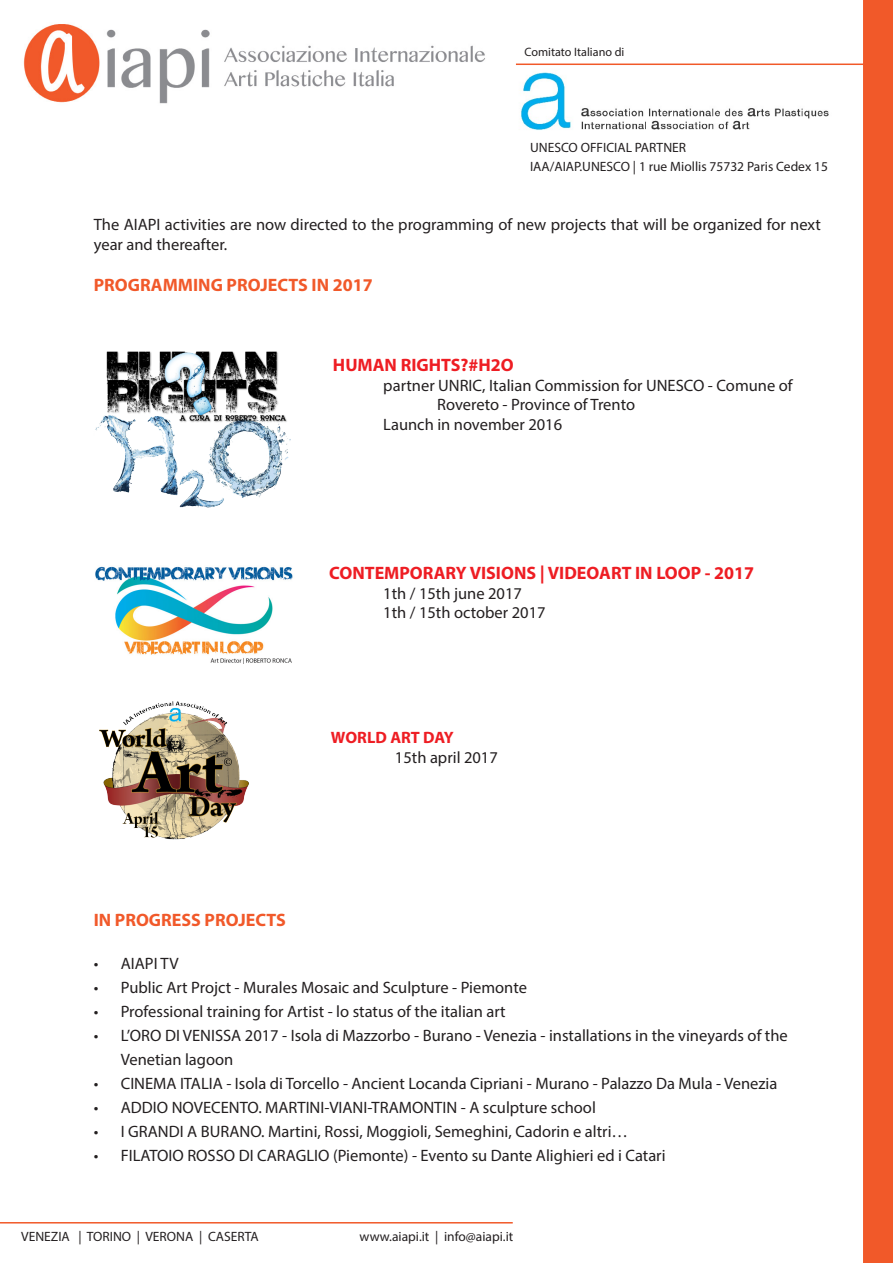
<style>
.page{position:relative;width:893px;height:1263px;background:#fff}
.page>*{position:absolute;margin:0;border:0;box-sizing:border-box;transform-origin:0 0}
.t1{font:700 18px "Myriad Pro";color:#ee1d23}
.t2{font:700 18px "Myriad Pro";color:#f1592a}
.t3{font:16.5px/19.8px "Myriad Pro";color:#231f20}
.t4{font:700 16.5px "Myriad Pro";color:#ee1d23}
.t5{font:13.5px "Myriad Pro";color:#231f20}
.t6{font:12.15px "Myriad Pro";color:#231f20}
</style>
<div class="page">
<div style="left:863px;top:0;width:30px;height:1263px;background:#f15929"></div>
<hr style="left:0;top:1222px;width:513px;height:1px;background:#f15929">
<img style="left:23px;top:24px;width:462px;height:80px">
<hr style="left:516px;top:64px;width:377px;height:1px;background:#f15929">
<img style="left:521px;top:72px;width:308px;height:58px">
<img style="left:95px;top:566px;width:198px;height:98px">
<img style="left:95px;top:351px;width:195px;height:157px">
<img style="left:99px;top:701px;width:150px;height:139px">
<p class="t6" style="left:525px;top:45px;width:101px">Comitato Italiano di</p>
<p class="t5" style="left:530px;top:139px;width:158px">UNESCO OFFICIAL PARTNER</p>
<p class="t5" style="left:530px;top:158px;width:299px">IAA/AIAP.UNESCO | 1 rue Miollis 75732 Paris Cedex 15</p>
<p class="t3" style="left:94px;top:214px;width:729px">The AIAPI activities are now directed to the programming of new projects that will be organized for next year and thereafter.</p>
<p class="t2" style="left:94px;top:274px;width:280px">PROGRAMMING PROJECTS IN 2017</p>
<p class="t1" style="left:333px;top:353px;width:182px">HUMAN RIGHTS?#H2O</p>
<p class="t3" style="left:437px;top:375px;width:357px;text-indent:-54px">partner UNRIC, Italian Commission for UNESCO - Comune of<br>Rovereto - Province of Trento</p>
<p class="t3" style="left:383px;top:414px;width:180px">Launch in november 2016</p>
<p class="t1" style="left:329px;top:561px;width:426px">CONTEMPORARY VISIONS | VIDEOART IN LOOP - 2017</p>
<p class="t3" style="left:383px;top:583px;width:140px">1th / 15th june 2017</p>
<p class="t3" style="left:383px;top:603px;width:164px">1th / 15th october 2017</p>
<p class="t4" style="left:331px;top:726px;width:124px">WORLD ART DAY</p>
<p class="t3" style="left:395px;top:747px;width:104px">15th april 2017</p>
<p class="t2" style="left:94px;top:908px;width:194px">IN PROGRESS PROJECTS</p>
<p class="t3" style="left:94px;top:954px;width:86px">• AIAPI TV</p>
<p class="t3" style="left:94px;top:978px;width:435px">• Public Art Projct - Murales Mosaic and Sculpture - Piemonte</p>
<p class="t3" style="left:94px;top:1002px;width:413px">• Professional training for Artist - lo status of the italian art</p>
<p class="t3" style="left:121px;top:1024px;width:669px;line-height:24px;text-indent:-27px">• L’ORO DI VENISSA 2017 - Isola di Mazzorbo - Burano - Venezia - installations in the vineyards of the<br>Venetian lagoon</p>
<p class="t3" style="left:94px;top:1074px;width:685px">• CINEMA ITALIA - Isola di Torcello - Ancient Locanda Cipriani - Murano - Palazzo Da Mula - Venezia</p>
<p class="t3" style="left:94px;top:1098px;width:504px">• ADDIO NOVECENTO. MARTINI-VIANI-TRAMONTIN - A sculpture school</p>
<p class="t3" style="left:94px;top:1122px;width:536px">• I GRANDI A BURANO. Martini, Rossi, Moggioli, Semeghini, Cadorin e altri…</p>
<p class="t3" style="left:94px;top:1146px;width:573px">• FILATOIO ROSSO DI CARAGLIO (Piemonte) - Evento su Dante Alighieri ed i Catari</p>
<p class="t5" style="left:21px;top:1228px;width:239px">VENEZIA | TORINO | VERONA | CASERTA</p>
<p class="t5" style="left:360px;top:1228px;width:155px">www.aiapi.it | info@aiapi.it</p>
</div>
